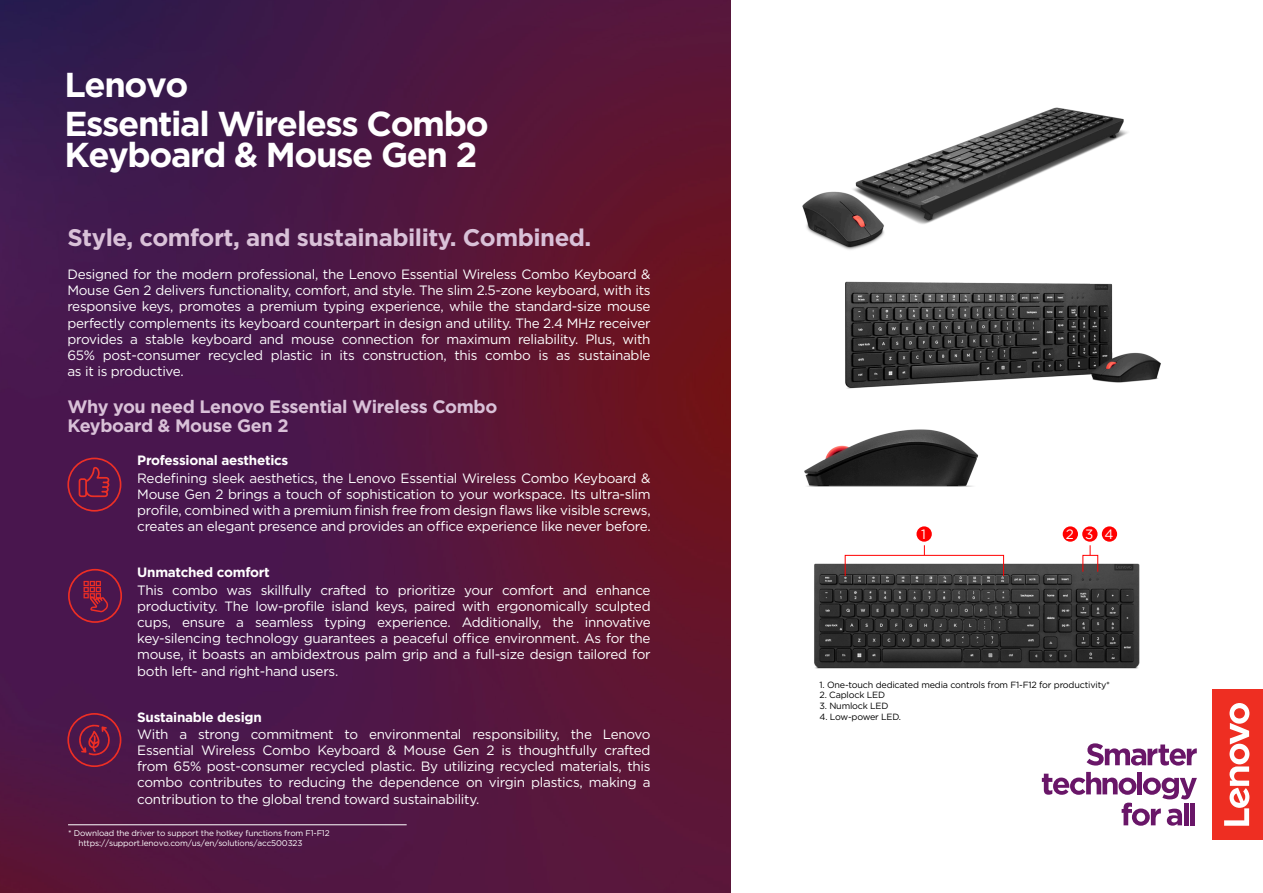
<style>
.page{position:relative;width:1263px;height:893px;background:#fff}
.page>*{position:absolute;margin:0;border:0;box-sizing:border-box;transform-origin:0 0}
.t1{font:700 34.65px/31.5px "Gotham";letter-spacing:-.04em;color:#fff}
.Subhead_-_Light{font:700 24px "Gotham";letter-spacing:-.02em;color:#d9c1d8}
.Subhead_-_Light-2{font:700 18px/18.9px "Gotham";letter-spacing:-.02em;color:#d9c1d8}
.Intro_copy_-_Light{font:13.5px/16.2px "Gotham";letter-spacing:-.02em;color:#fff;text-align:justify}
.Small_subhead_-_Light{font:700 13.5px "Gotham";letter-spacing:-.02em;color:#fff}
.Intro_copy_-_Light-2{font:9px "Gotham";letter-spacing:-.02em;color:#000}
.段落样式1{font:8.25px/9.9px "Gotham";letter-spacing:-.02em;color:#fff}
</style>
<div class="page">
<img style="left:0;top:0;width:731px;height:893px">
<svg style="left:1086px;top:743px;width:111px;height:23px"></svg>
<svg style="left:1042px;top:772px;width:155px;height:54px"></svg>
<div style="left:1184px;top:803px;width:5px;height:22px;background:#691668"></div>
<div style="left:1190px;top:803px;width:5px;height:22px;background:#691668"></div>
<div style="left:1213px;top:690px;width:50px;height:150px;background:#ee2e22"></div>
<svg style="left:1224px;top:703px;width:25px;height:123px"></svg>
<img style="left:802px;top:107px;width:326px;height:143px">
<img style="left:845px;top:281px;width:316px;height:108px">
<img style="left:804px;top:429px;width:175px;height:58px">
<div style="left:67px;top:458px;width:54px;height:54px;border:2px solid #ed3026;border-radius:50%"></div>
<svg style="left:79px;top:467px;width:31px;height:30px"></svg>
<div style="left:68px;top:569px;width:54px;height:54px;border:2px solid #ee2e24;border-radius:50%"></div>
<svg style="left:84px;top:581px;width:25px;height:31px"></svg>
<div style="left:67px;top:713px;width:54px;height:54px;border:2px solid #ee2e24;border-radius:50%"></div>
<svg style="left:78px;top:724px;width:32px;height:31px"></svg>
<hr style="left:68px;top:824px;width:339px;height:1px;background:#fff">
<img style="left:814px;top:526px;width:326px;height:143px">
<div style="left:845px;top:555px;width:159px;height:21px;border:1px solid #f00"></div>
<div style="left:916px;top:526px;width:16px;height:16px;background:#f00;border-radius:50%"></div>
<div style="left:1063px;top:526px;width:15px;height:16px;background:#f00;border-radius:50%"></div>
<div style="left:1082px;top:526px;width:15px;height:16px;background:#f00;border-radius:50%"></div>
<div style="left:1102px;top:526px;width:15px;height:16px;background:#f00;border-radius:50%"></div>
<div style="left:1083px;top:555px;width:15px;height:17px;border:1px solid #f00"></div>
<p class="t1" style="left:64px;top:69px;width:125px">Lenovo</p>
<p class="t1" style="left:64px;top:108px;width:426px">Essential Wireless Combo<br>Keyboard &amp; Mouse Gen 2</p>
<p class="Subhead_-_Light" style="left:68px;top:221px;width:525px">Style, comfort, and sustainability. Combined.</p>
<p class="Intro_copy_-_Light" style="left:67px;top:266px;width:585px">Designed for the modern professional, the Lenovo Essential Wireless Combo Keyboard &amp; Mouse Gen 2 delivers functionality, comfort, and style. The slim 2.5-zone keyboard, with its responsive keys, promotes a premium typing experience, while the standard-size mouse perfectly complements its keyboard counterpart in design and utility. The 2.4 MHz receiver provides a stable keyboard and mouse connection for maximum reliability. Plus, with 65% post-consumer recycled plastic in its construction, this combo is as sustainable as it is productive.</p>
<p class="Subhead_-_Light-2" style="left:67px;top:397px;width:431px">Why you need Lenovo Essential Wireless Combo<br>Keyboard &amp; Mouse Gen 2</p>
<p class="Small_subhead_-_Light" style="left:137px;top:452px;width:153px">Professional aesthetics</p>
<p class="Intro_copy_-_Light" style="left:137px;top:469px;width:515px">Redefining sleek aesthetics, the Lenovo Essential Wireless Combo Keyboard &amp; Mouse Gen 2 brings a touch of sophistication to your workspace. Its ultra-slim profile, combined with a premium finish free from design flaws like visible screws, creates an elegant presence and provides an office experience like never before.</p>
<p class="Small_subhead_-_Light" style="left:137px;top:563px;width:134px">Unmatched comfort</p>
<p class="Intro_copy_-_Light" style="left:137px;top:581px;width:515px">This combo was skillfully crafted to prioritize your comfort and enhance productivity. The low-profile island keys, paired with ergonomically sculpted cups, ensure a seamless typing experience. Additionally, the innovative key-silencing technology guarantees a peaceful office environment. As for the mouse, it boasts an ambidextrous palm grip and a full-size design tailored for both left- and right-hand users.</p>
<p class="Small_subhead_-_Light" style="left:137px;top:708px;width:126px">Sustainable design</p>
<p class="Intro_copy_-_Light" style="left:137px;top:726px;width:515px">With a strong commitment to environmental responsibility, the Lenovo Essential Wireless Combo Keyboard &amp; Mouse Gen 2 is thoughtfully crafted from 65% post-consumer recycled plastic. By utilizing recycled materials, this combo contributes to reducing the dependence on virgin plastics, making a contribution to the global trend toward sustainability.</p>
<p class="段落样式1" style="left:79px;top:828px;width:253px;text-indent:-10px">* Download the driver to support the hotkey functions from F1-F12 https://support.lenovo.com/us/en/solutions/acc500323</p>
<p class="Intro_copy_-_Light" style="left:921px;top:525px;width:6px">1</p>
<p class="Intro_copy_-_Light" style="left:1066px;top:525px;width:10px">2</p>
<p class="Intro_copy_-_Light" style="left:1085px;top:525px;width:10px">3</p>
<p class="Intro_copy_-_Light" style="left:1104px;top:525px;width:11px">4</p>
<p class="Intro_copy_-_Light-2" style="left:819px;top:679px;width:292px">1. One-touch dedicated media controls from F1-F12 for productivity*</p>
<p class="Intro_copy_-_Light-2" style="left:819px;top:689px;width:67px">2. Caplock LED</p>
<p class="Intro_copy_-_Light-2" style="left:819px;top:700px;width:71px">3. Numlock LED</p>
<p class="Intro_copy_-_Light-2" style="left:819px;top:711px;width:83px">4. Low-power LED.</p>
</div>
